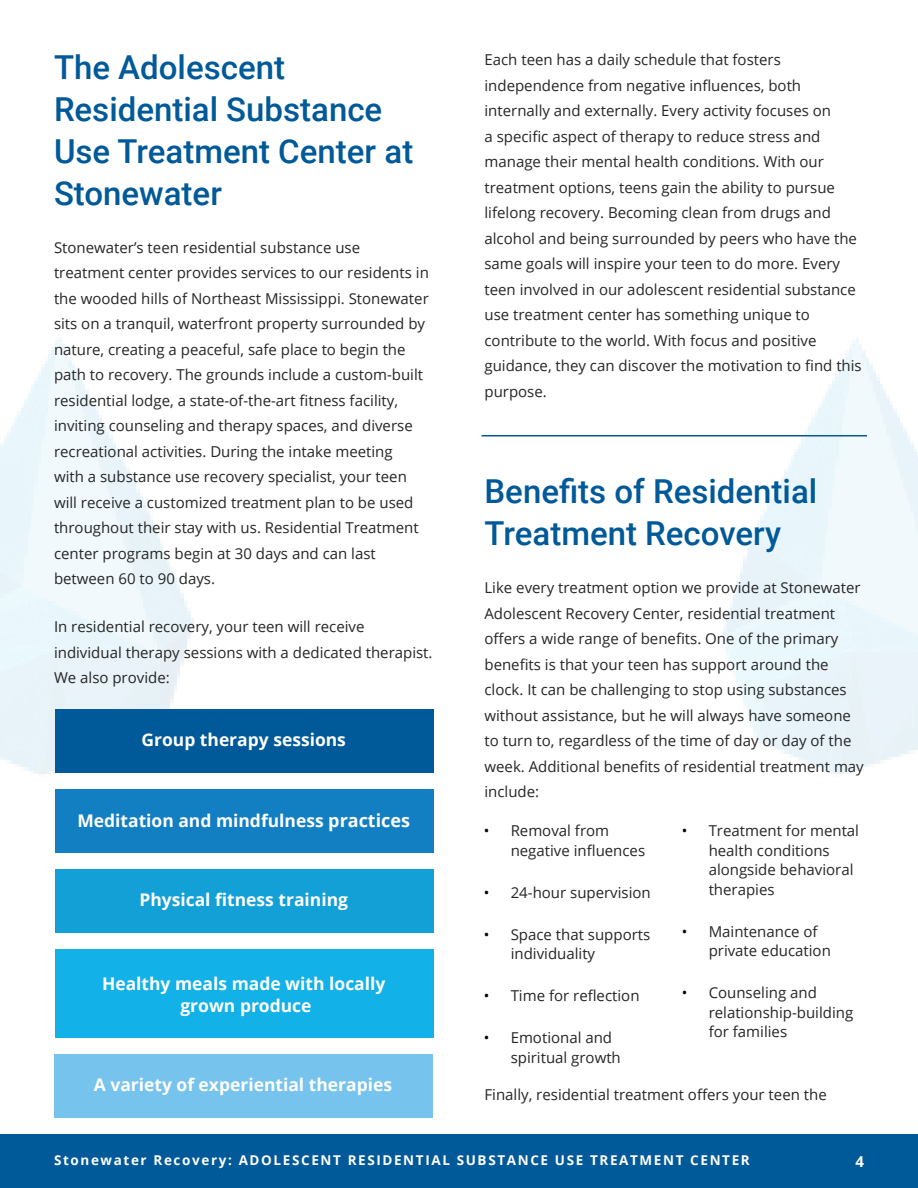
<style>
.page{position:relative;width:918px;height:1188px;background:#fff}
.page>*{position:absolute;margin:0;border:0;box-sizing:border-box;transform-origin:0 0}
.t1{font:500 33px/42px "Roboto";color:#005998}
.t2{font:700 17.4px/21.9px "Open Sans";color:#fff;text-align:center}
.t3{font:15px/25.5px "Open Sans";color:#252525}
.t4{font:700 15px "Open Sans";color:#fff}
.t5{font:700 13.5px "Open Sans";letter-spacing:.12em;color:#fff}
.s1{font-size:18px}
.s2{color:#000}
</style>
<div class="page">
<div style="left:0;top:1134px;width:918px;height:54px;background:#005998"></div>
<img style="left:0;top:337px;width:209px;height:453px">
<div style="left:55px;top:710px;width:379px;height:63px;background:#005998"></div>
<div style="left:55px;top:790px;width:379px;height:63px;background:#127fc3"></div>
<div style="left:55px;top:870px;width:379px;height:63px;background:#12a0d7"></div>
<div style="left:55px;top:950px;width:379px;height:88px;background:#12b1e7"></div>
<div style="left:54px;top:1055px;width:379px;height:63px;background:#76c3ed"></div>
<hr style="left:482px;top:435px;width:385px;height:1px;background:#005998">
<h1 class="t1" style="left:54px;top:45px;width:361px">The Adolescent<br>Residential Substance<br>Use Treatment Center at<br>Stonewater</h1>
<p class="t3" style="left:54px;top:234px;width:376px">Stonewater’s teen residential substance use treatment center provides services to our residents in the wooded hills of Northeast Mississippi. Stonewater sits on a tranquil, waterfront property surrounded by nature, creating a peaceful, safe place to begin the path to recovery. The grounds include a custom-built residential lodge, a state-of-the-art fitness facility, inviting counseling and therapy spaces, and diverse recreational activities. During the intake meeting<br>with a substance use recovery specialist, your teen will receive a customized treatment plan to be used throughout their stay with us. Residential Treatment center programs begin at 30 days and can last between 60 to 90 days.</p>
<p class="t3" style="left:54px;top:614px;width:380px">In residential recovery, your teen will receive individual therapy sessions with a dedicated therapist.<br>We also provide:</p>
<p class="t2" style="left:141px;top:728px;width:206px">Group therapy sessions</p>
<p class="t2" style="left:77px;top:809px;width:334px">Meditation and mindfulness <span class="s1">practices</span></p>
<p class="t2" style="left:139px;top:889px;width:210px">Physical fitness training</p>
<p class="t2" style="left:102px;top:972px;width:285px">Healthy meals made with locally grown produce</p>
<p class="t2" style="left:94px;top:1074px;width:300px">A variety of experiential therapies</p>
<p class="t3" style="left:484px;top:47px;width:379px">Each teen has a daily schedule that fosters independence from negative influences, both internally and externally. Every activity focuses on<br>a specific aspect of therapy to reduce stress and manage their mental health conditions. With our treatment options, teens gain the ability to pursue lifelong recovery. Becoming clean from drugs and alcohol and being surrounded by peers who have the same goals will inspire your teen to do more. Every teen involved in our adolescent residential substance use treatment center has something unique to contribute to the world. With focus and positive guidance, they can discover the motivation to find this purpose.</p>
<h1 class="t1" style="left:484px;top:470px;width:334px">Benefits of Residential<br>Treatment Recovery</h1>
<p class="t3" style="left:484px;top:575px;width:381px">Like every treatment option we provide at Stonewater Adolescent Recovery Center, residential treatment offers a wide range of benefits. One of the primary benefits is that your teen has support around the clock. It can be challenging to stop using substances without assistance, but he will always have someone to turn to, regardless of the time of day or day of the week. Additional benefits of residential treatment may include:</p>
<p class="t3" style="left:511px;top:821px;width:136px;line-height:19.5px;text-indent:-27px"><span class="s2">•</span> Removal from negative influences</p>
<p class="t3" style="left:484px;top:879px;width:169px"><span class="s2">•</span> 24-hour supervision</p>
<p class="t3" style="left:511px;top:924px;width:141px;line-height:19.5px;text-indent:-27px"><span class="s2">•</span> Space that supports individuality</p>
<p class="t3" style="left:484px;top:983px;width:157px"><span class="s2">•</span> Time for reflection</p>
<p class="t3" style="left:511px;top:1028px;width:112px;line-height:19.5px;text-indent:-27px"><span class="s2">•</span> Emotional and spiritual growth</p>
<p class="t3" style="left:709px;top:821px;width:152px;line-height:19.5px;text-indent:-27px"><span class="s2">•</span> Treatment for mental health conditions alongside behavioral therapies</p>
<p class="t3" style="left:709px;top:921px;width:124px;line-height:19.5px;text-indent:-27px"><span class="s2">•</span> Maintenance of private education</p>
<p class="t3" style="left:709px;top:983px;width:146px;line-height:19.5px;text-indent:-27px"><span class="s2">•</span> Counseling and relationship-building for families</p>
<p class="t3" style="left:484px;top:1082px;width:344px">Finally, residential treatment offers your teen the</p>
<p class="t5" style="left:54px;top:1151px;width:697px">Stonewater Recovery: ADOLESCENT RESIDENTIAL SUBSTANCE USE TREATMENT CENTER</p>
<p class="t4" style="left:855px;top:1151px;width:10px">4</p>
</div>
